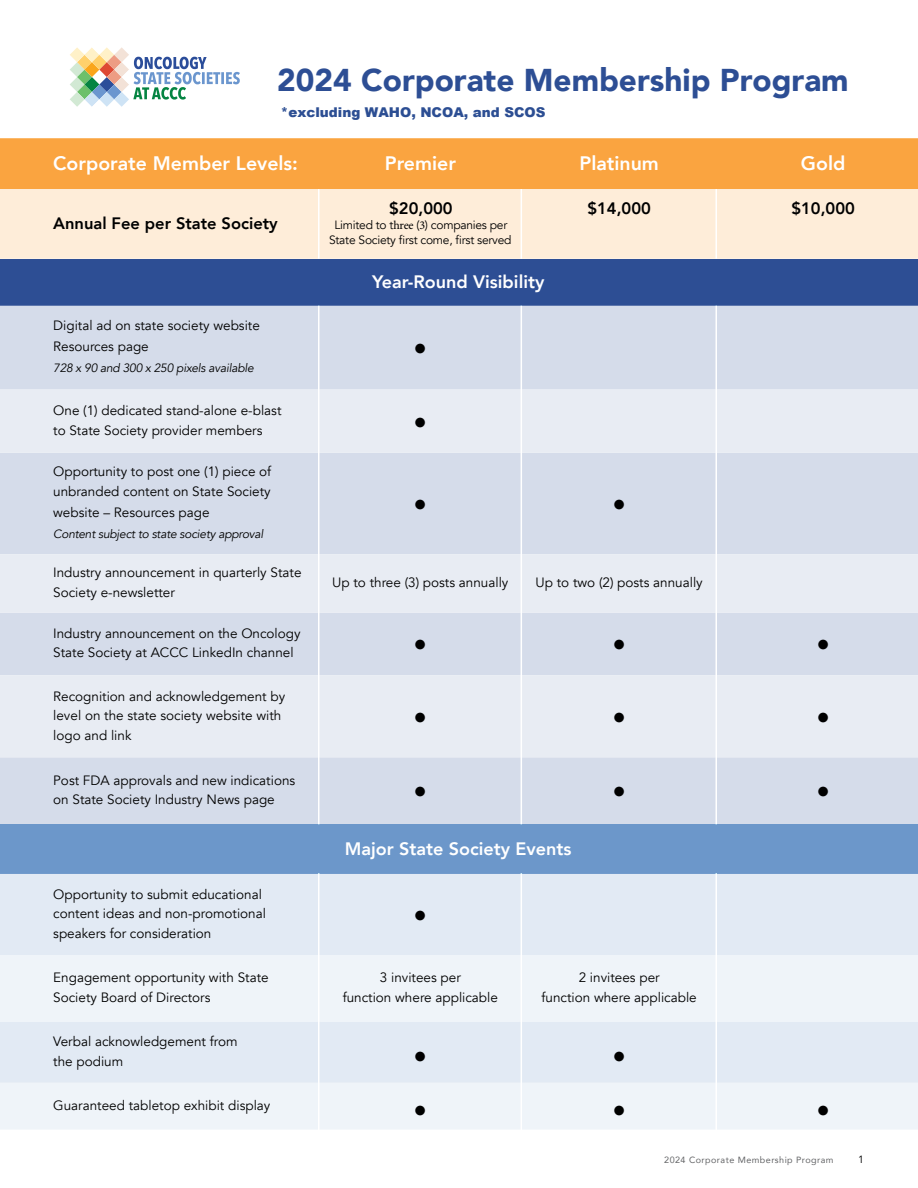
<style>
.page{position:relative;width:918px;height:1188px;background:#fff}
.page>*{position:absolute;margin:0;border:0;box-sizing:border-box;transform-origin:0 0}
.t1{font:900 31.5px "Avenir";color:#2d4e94}
.t2{font:27px "Avenir";color:#000}
.t3{font:800 19.5px "Avenir";color:#fff}
.t4{font:800 18px "Avenir";color:#fff}
.t5{font:800 16.5px "Avenir";color:#000}
.t6{font:13.5px/19.5px "Avenir";color:#000}
.t7{font:900 13.5px "Arial";color:#2c4e93}
.t8{font:italic 12px "Avenir";letter-spacing:-.02em;color:#000}
.t9{font:12px/15px "Avenir";letter-spacing:-.02em;color:#000;text-align:center}
.t10{font:10.5px "Avenir";color:#000}
.t11{font:9px "Avenir";letter-spacing:.05em;color:#636466}
.s1{font-family:"Minion Pro"}
</style>
<div class="page">
<svg style="left:70px;top:47px;width:170px;height:60px"></svg>
<div style="left:0;top:138px;width:918px;height:51px;background:#faa440"></div>
<div style="left:0;top:189px;width:918px;height:70px;background:#feedd9"></div>
<div style="left:0;top:259px;width:918px;height:47px;background:#2d4e94"></div>
<div style="left:0;top:306px;width:918px;height:518px;background:#d5dcea"></div>
<svg style="left:0;top:390px;width:918px;height:367px;fill:#e8ecf3"></svg>
<div style="left:0;top:824px;width:918px;height:50px;background:#6c97ca"></div>
<div style="left:0;top:874px;width:918px;height:81px;background:#e2eaf4"></div>
<svg style="left:0;top:955px;width:918px;height:174px;fill:#eff4f9"></svg>
<hr style="left:716px;top:189px;width:1px;height:70px;background:#fff">
<hr style="left:521px;top:189px;width:1px;height:70px;background:#fff">
<hr style="left:318px;top:189px;width:2px;height:70px;background:#fff">
<hr style="left:716px;top:306px;width:1px;height:518px;background:#fff">
<hr style="left:521px;top:306px;width:1px;height:518px;background:#fff">
<hr style="left:318px;top:306px;width:2px;height:518px;background:#fff">
<hr style="left:716px;top:873px;width:1px;height:258px;background:#fff">
<hr style="left:521px;top:873px;width:1px;height:258px;background:#fff">
<hr style="left:318px;top:873px;width:2px;height:258px;background:#fff">
<h1 class="t1" style="left:277px;top:53px;width:573px">2024 Corporate Membership Program</h1>
<p class="t7" style="left:281px;top:102px;width:266px">*excluding WAHO, NCOA, and SCOS</p>
<h3 class="t3" style="left:53px;top:149px;width:246px">Corporate Member Levels:</h3>
<h3 class="t3" style="left:385px;top:149px;width:73px">Premier</h3>
<h3 class="t3" style="left:579px;top:149px;width:81px">Platinum</h3>
<h3 class="t3" style="left:801px;top:149px;width:46px">Gold</h3>
<p class="t5" style="left:53px;top:211px;width:226px">Annual Fee per State Society</p>
<p class="t6" style="left:53px;top:315px;width:208px;line-height:21px">Digital ad on state society website<br>Resources page</p>
<p class="t8" style="left:53px;top:361px;width:202px">728 x 90 and 300 x 250 pixels available</p>
<p class="t6" style="left:53px;top:401px;width:230px">One (1) dedicated stand-alone e-blast to State Society provider members</p>
<p class="t6" style="left:53px;top:462px;width:220px">Opportunity to post one (1) piece of unbranded content on State Society</p>
<p class="t6" style="left:53px;top:502px;width:158px">website – Resources page</p>
<p class="t8" style="left:53px;top:527px;width:212px">Content subject to state society approval</p>
<p class="t5" style="left:389px;top:196px;width:65px">$20,000</p>
<p class="t9" style="left:329px;top:218px;width:184px">Limited to t<span class="s1">hree</span> (<span class="s1">3</span>) companies per<br>State Society first come, first served</p>
<h3 class="t4" style="left:372px;top:268px;width:174px">Year-Round Visibility</h3>
<h2 class="t2" style="left:414px;top:333px;width:15px">•</h2>
<h2 class="t2" style="left:414px;top:406px;width:15px">•</h2>
<p class="t5" style="left:587px;top:196px;width:65px">$14,000</p>
<p class="t5" style="left:791px;top:196px;width:65px">$10,000</p>
<h2 class="t2" style="left:414px;top:489px;width:15px">•</h2>
<h2 class="t2" style="left:612px;top:489px;width:15px">•</h2>
<p class="t6" style="left:53px;top:563px;width:250px">Industry announcement in quarterly State<br>Society e-newsletter</p>
<p class="t6" style="left:332px;top:573px;width:178px">Up to three (3) posts annually</p>
<p class="t6" style="left:536px;top:573px;width:169px">Up to two (2) posts annually</p>
<p class="t6" style="left:53px;top:624px;width:249px">Industry announcement on the Oncology<br>State Society at ACCC LinkedIn channel</p>
<h2 class="t2" style="left:414px;top:629px;width:15px">•</h2>
<h2 class="t2" style="left:612px;top:629px;width:15px">•</h2>
<h2 class="t2" style="left:816px;top:629px;width:15px">•</h2>
<p class="t6" style="left:53px;top:686px;width:234px">Recognition and acknowledgement by level on the state society website with logo and link</p>
<p class="t6" style="left:53px;top:771px;width:244px">Post FDA approvals and new indications on State Society Industry News page</p>
<p class="t6" style="left:53px;top:885px;width:214px">Opportunity to submit educational content ideas and non-promotional speakers for consideration</p>
<h2 class="t2" style="left:414px;top:701px;width:15px">•</h2>
<h2 class="t2" style="left:612px;top:701px;width:15px">•</h2>
<h2 class="t2" style="left:816px;top:701px;width:15px">•</h2>
<h2 class="t2" style="left:414px;top:776px;width:15px">•</h2>
<h2 class="t2" style="left:612px;top:776px;width:15px">•</h2>
<h2 class="t2" style="left:816px;top:776px;width:15px">•</h2>
<h3 class="t4" style="left:345px;top:835px;width:228px">Major State Society Events</h3>
<h2 class="t2" style="left:414px;top:900px;width:15px">•</h2>
<p class="t6" style="left:53px;top:968px;width:217px">Engagement opportunity with State<br>Society Board of Directors</p>
<p class="t6" style="left:343px;top:968px;width:157px;text-align:center">3 invitees per<br>function where applicable</p>
<p class="t6" style="left:542px;top:968px;width:157px;text-align:center">2 invitees per<br>function where applicable</p>
<p class="t6" style="left:53px;top:1032px;width:186px">Verbal acknowledgement from the podium</p>
<h2 class="t2" style="left:414px;top:1041px;width:15px">•</h2>
<h2 class="t2" style="left:612px;top:1041px;width:15px">•</h2>
<p class="t6" style="left:53px;top:1096px;width:219px">Guaranteed tabletop exhibit display</p>
<h2 class="t2" style="left:414px;top:1094px;width:15px">•</h2>
<h2 class="t2" style="left:612px;top:1094px;width:15px">•</h2>
<h2 class="t2" style="left:816px;top:1094px;width:15px">•</h2>
<p class="t11" style="left:664px;top:1153px;width:171px">2024 Corporate Membership Program</p>
<p class="t10" style="left:858px;top:1153px;width:7px">1</p>
</div>
